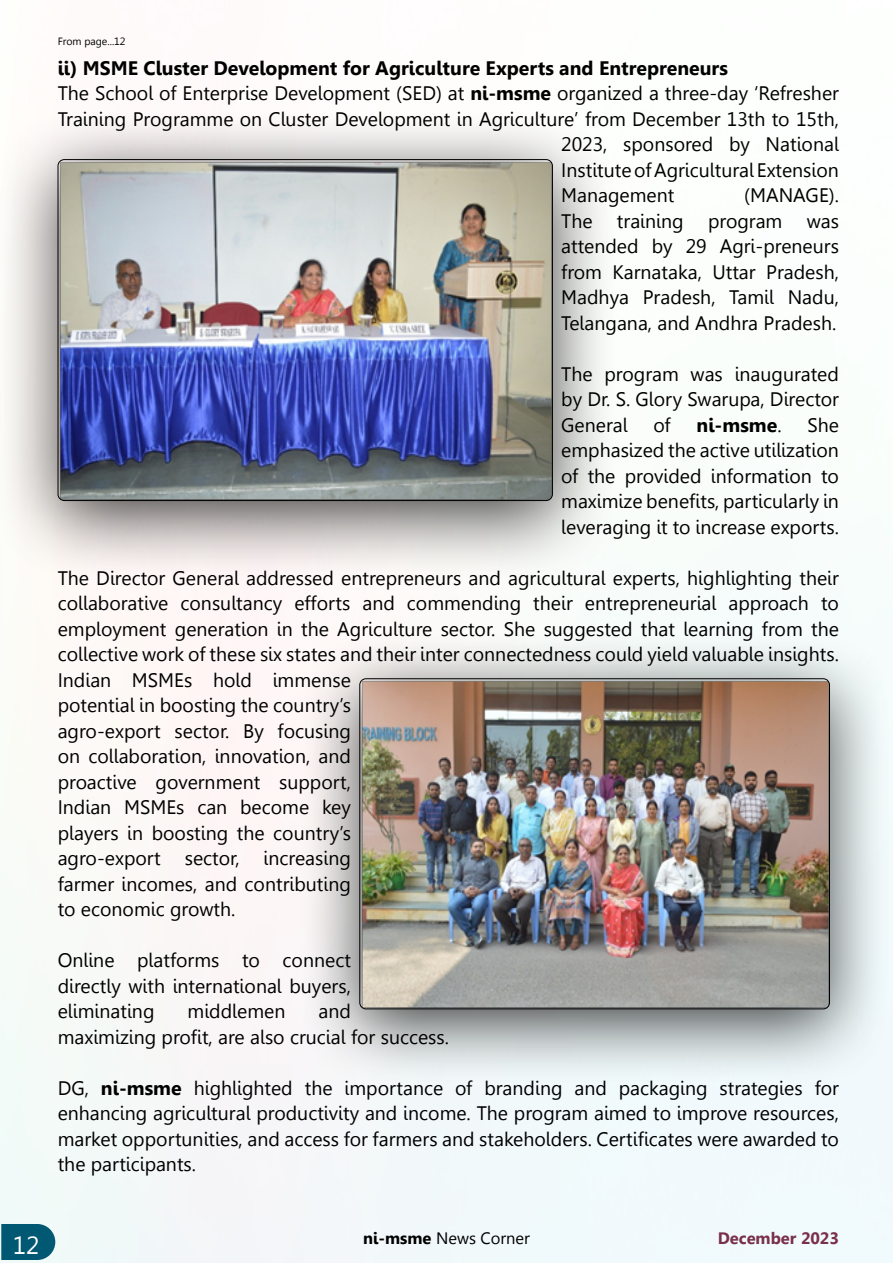
<style>
.page{position:relative;width:893px;height:1263px;background:#fff}
.page>*{position:absolute;margin:0;border:0;box-sizing:border-box;transform-origin:0 0}
.t1{font:24.75px "Leelawadee";color:#fff}
.t2{font:19.5px/25.5px "Leelawadee";color:#000;text-align:justify}
.t3{font:700 19.5px "Leelawadee";color:#000}
.t4{font:16.5px "Leelawadee";color:#000}
.t5{font:700 16.5px "Leelawadee";color:#79304b}
.t6{font:10.5px "Leelawadee";color:#000}
.s1{font-weight:700}
.s2{font-weight:400}
</style>
<div class="page">
<svg style="left:1px;top:1224px;width:54px;height:36px;background:#11637c"></svg>
<div style="left:298px;top:631px;width:594px;height:454px;background:#000;opacity:.75"></div>
<img style="left:361px;top:680px;width:468px;height:329px">
<div style="left:359px;top:678px;width:471px;height:331px;border:1px solid #000;border-radius:6px"></div>
<div style="left:0;top:109px;width:618px;height:472px;background:#000;opacity:.75"></div>
<img style="left:59px;top:161px;width:493px;height:339px">
<hr style="left:889px;top:870px;width:4px;height:393px;background:#f1f9fc">
<p class="t6" style="left:58px;top:36px;width:69px">From page...12</p>
<p class="t3" style="left:58px;top:57px;width:672px">ii) MSME Cluster Development for Agriculture Experts and Entrepreneurs</p>
<p class="t2" style="left:58px;top:81px;width:783px">The School of Enterprise Development (SED) at <span class="s1">ni-msme</span> organized a three-day ‘Refresher</p>
<p class="t2" style="left:58px;top:106px;width:783px">Training Programme on Cluster Development in Agriculture’ from December 13th to 15th,</p>
<p class="t2" style="left:561px;top:132px;width:279px">2023, sponsored by National</p>
<p class="t2" style="left:561px;top:157px;width:279px">Institute of Agricultural Extension</p>
<p class="t2" style="left:561px;top:183px;width:115px">Management</p>
<p class="t2" style="left:561px;top:183px;width:279px;text-indent:183px">(MANAGE).<br>The training program was attended by 29 Agri-preneurs from Karnataka, Uttar Pradesh, Madhya Pradesh, Tamil Nadu, Telangana, and Andhra Pradesh.</p>
<p class="t2" style="left:561px;top:361px;width:279px">The program was inaugurated by Dr. S. Glory Swarupa, Director General</p>
<p class="t2" style="left:653px;top:412px;width:19px">of</p>
<p class="t3" style="left:696px;top:414px;width:87px">ni-msme<span class="s2">.</span></p>
<p class="t2" style="left:561px;top:412px;width:279px;text-indent:246px">She emphasized the active utilization of the provided information to maximize benefits, particularly in leveraging it to increase exports.</p>
<p class="t2" style="left:58px;top:565px;width:783px;text-align:left">The Director General addressed entrepreneurs and agricultural experts, highlighting their collaborative consultancy efforts and commending their entrepreneurial approach to employment generation in the Agriculture sector. She suggested that learning from the collective work of these six states and their inter connectedness could yield valuable insights.<br>Indian MSMEs hold immense<br>potential in boosting the country’s<br>agro-export sector. By focusing<br>on collaboration, innovation, and<br>proactive government support,<br>Indian MSMEs can become key<br>players in boosting the country’s<br>agro-export sector, increasing<br>farmer incomes, and contributing<br>to economic growth.</p>
<p class="t2" style="left:58px;top:948px;width:295px">Online platforms to connect directly with international buyers, eliminating</p>
<p class="t2" style="left:58px;top:999px;width:393px;text-indent:261px">and maximizing profit, are also crucial for success.</p>
<p class="t2" style="left:58px;top:1075px;width:783px">DG, <span class="s1">ni-msme</span> highlighted the importance of branding and packaging strategies for enhancing agricultural productivity and income. The program aimed to improve resources, market opportunities, and access for farmers and stakeholders. Certificates were awarded to the participants.</p>
<p class="t2" style="left:188px;top:999px;width:99px">middlemen</p>
<p class="t1" style="left:13px;top:1231px;width:28px">12</p>
<p class="t4" style="left:363px;top:1228px;width:168px"><span class="s1">ni-msme</span> News Corner</p>
<p class="t5" style="left:718px;top:1228px;width:123px">December 2023</p>
</div>
